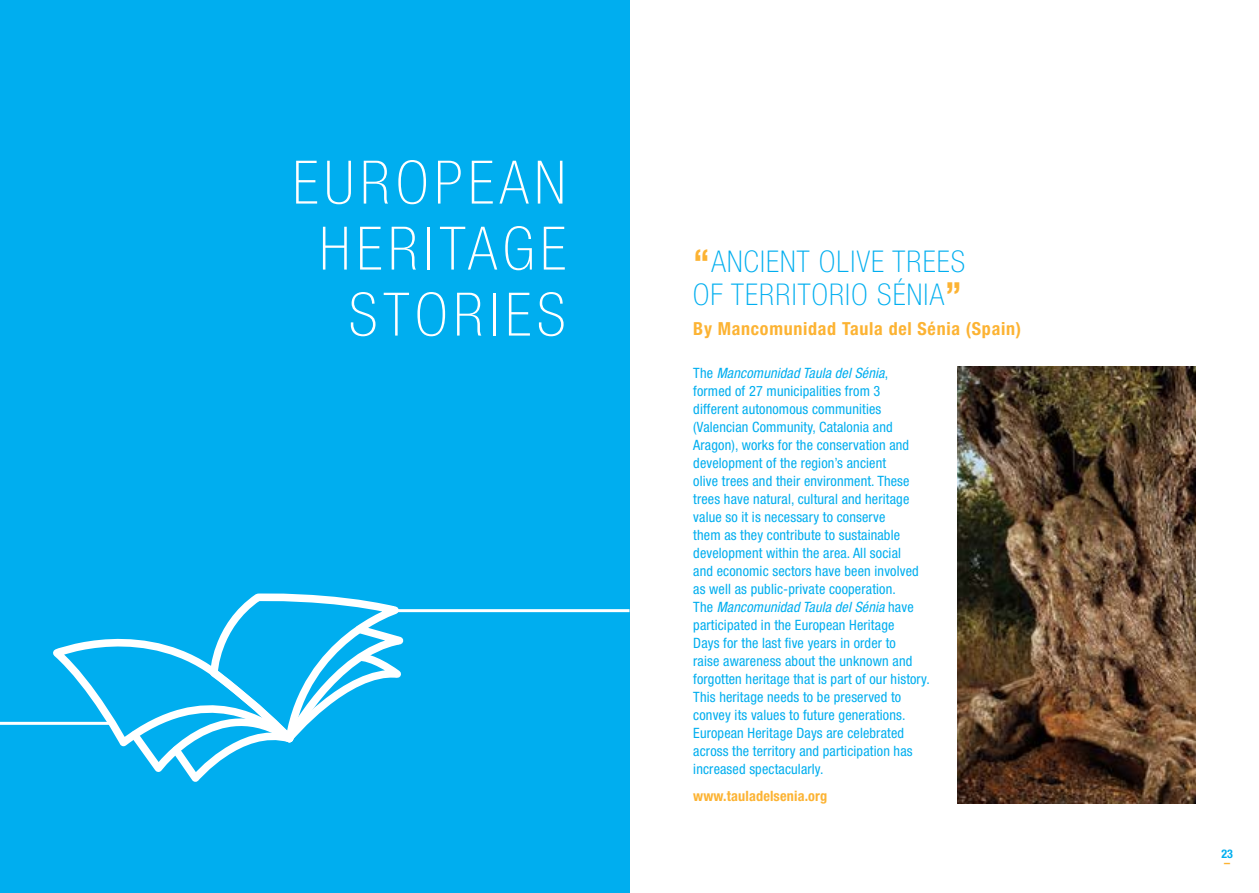
<style>
.page{position:relative;width:1259px;height:893px;background:#fff}
.page>*{position:absolute;margin:0;border:0;box-sizing:border-box;transform-origin:0 0}
.t1{font:100 condensed 60px/66px "Helvetica Neue";letter-spacing:.1em;color:#fff;text-align:right}
.t2{font:100 condensed 30px/33px "Helvetica Neue";letter-spacing:.04em;color:#00aeef}
.t3{font:700 condensed 18px "Helvetica Neue";letter-spacing:.04em;color:#fcb333}
.t4{font:condensed 14.25px/18px "Helvetica Neue";letter-spacing:.01em;color:#00aeef}
.t5{font:700 condensed 14.25px "Helvetica Neue";letter-spacing:.01em;color:#fcb333}
.t6{font:700 condensed 12px "Helvetica Neue";color:#00aeef}
.t7{font:700 condensed 12px "Helvetica Neue";color:#fcb333}
.s1{font-weight:700;font-size:36px;color:#fcb333}
.s2{font-style:italic}
</style>
<div class="page">
<div style="left:0;top:0;width:629px;height:893px;background:#00aeef"></div>
<svg style="left:232px;top:593px;width:170px;height:27px"></svg>
<svg style="left:341px;top:620px;width:63px;height:77px"></svg>
<svg style="left:46px;top:617px;width:295px;height:165px"></svg>
<hr style="left:0;top:722px;width:112px;height:3px;background:#fff">
<hr style="left:387px;top:609px;width:242px;height:3px;background:#fff">
<img style="left:957px;top:367px;width:238px;height:436px">
<h1 class="t1" style="left:292px;top:149px;width:275px">EUROPEAN<br>HERITAGE<br>STORIES</h1>
<h2 class="t2" style="left:693px;top:245px;width:273px"><span class="s1">“</span>ANCIENT OLIVE TREES<br>OF TERRITORIO SÉNIA<span class="s1">”</span></h2>
<p class="t3" style="left:693px;top:318px;width:329px">By Mancomunidad Taula del Sénia (Spain)</p>
<p class="t4" style="left:693px;top:364px;width:238px">The <span class="s2">Mancomunidad Taula del Sénia</span>, formed of 27 municipalities from 3<br>different autonomous communities (Valencian Community, Catalonia and Aragon), works for the conservation and development of the region’s ancient<br>olive trees and their environment. These trees have natural, cultural and heritage value so it is necessary to conserve<br>them as they contribute to sustainable development within the area. All social<br>and economic sectors have been involved as well as public-private cooperation.<br>The <span class="s2">Mancomunidad Taula del Sénia</span> have participated in the European Heritage<br>Days for the last five years in order to<br>raise awareness about the unknown and forgotten heritage that is part of our history.<br>This heritage needs to be preserved to convey its values to future generations.<br>European Heritage Days are celebrated across the territory and participation has increased spectacularly.</p>
<p class="t5" style="left:693px;top:787px;width:135px">www.tauladelsenia.org</p>
<p class="t6" style="left:1221px;top:847px;width:13px">23</p>
<p class="t7" style="left:1224px;top:856px;width:7px">–</p>
</div>
